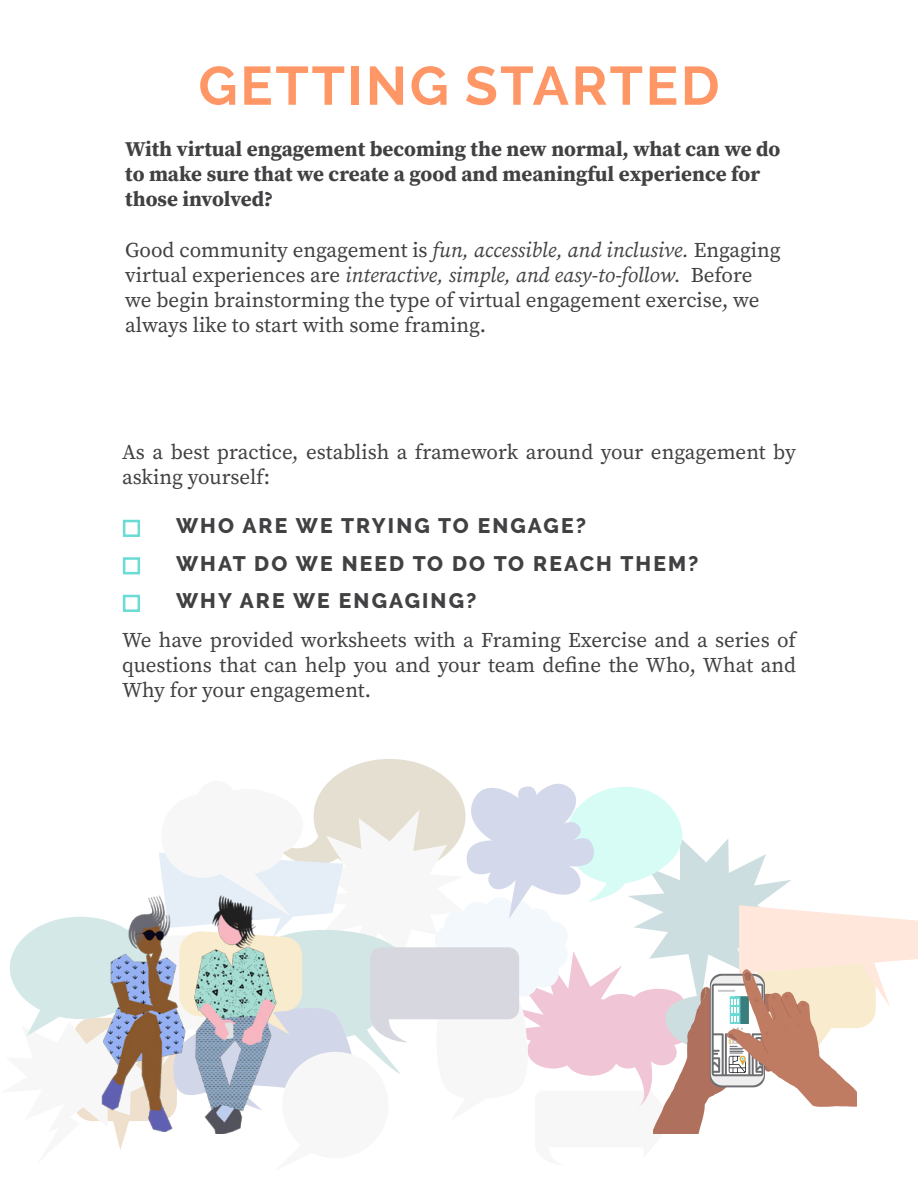
<style>
.page{position:relative;width:918px;height:1188px;background:#fff}
.page>*{position:absolute;margin:0;border:0;box-sizing:border-box;transform-origin:0 0}
.t1{font:700 54px "Raleway";letter-spacing:.05em;color:#ff9666}
.t2{font:21px/25.2px "Source Serif Pro";color:#414042}
.t3{font:700 21px/25.2px "Source Serif Pro";color:#414042}
.t4{font:800 21px "Raleway";letter-spacing:.1em;color:#414042}
.t5{font:6.6px "Bauhaus 93";color:#c7c8c9}
.s1{font-style:italic}
.s2{font-family:"Lato";font-weight:300;font-size:31.5px;color:#6adbd5}
.s3{color:#6d6e71}
</style>
<div class="page">
<svg style="left:10px;top:759px;width:908px;height:391px"></svg>
<h1 class="t1" style="left:198px;top:55px;width:523px">GETTING STARTED</h1>
<p class="t3" style="left:125px;top:136px;width:657px">With virtual engagement becoming the new normal, what can we do to make sure that we create a good and meaningful experience for those involved?</p>
<p class="t2" style="left:125px;top:237px;width:657px">Good community engagement is <span class="s1">fun, accessible, and inclusive.</span> Engaging virtual experiences are <span class="s1">interactive, simple, and easy-to-follow.</span> Before we begin brainstorming the type of virtual engagement exercise, we always like to start with some framing.</p>
<p class="t2" style="left:122px;top:439px;width:675px">As a best practice, establish a framework around your engagement by asking yourself:</p>
<p class="t4" style="left:122px;top:514px;width:466px"><span class="s2">□</span> WHO ARE WE TRYING TO ENGAGE?</p>
<p class="t4" style="left:122px;top:551px;width:578px"><span class="s2">□</span> WHAT DO WE NEED TO DO TO REACH THEM?</p>
<p class="t4" style="left:122px;top:589px;width:356px"><span class="s2">□</span> WHY ARE WE ENGAGING?</p>
<p class="t2" style="left:122px;top:627px;width:675px;text-align:justify">We have provided worksheets with a Framing Exercise and a series of questions that can help you and your team define the Who, What and Why for your engagement.</p>
<p class="t5" style="left:732px;top:1038px;width:17px">XXX <span class="s3">K</span></p>
</div>
